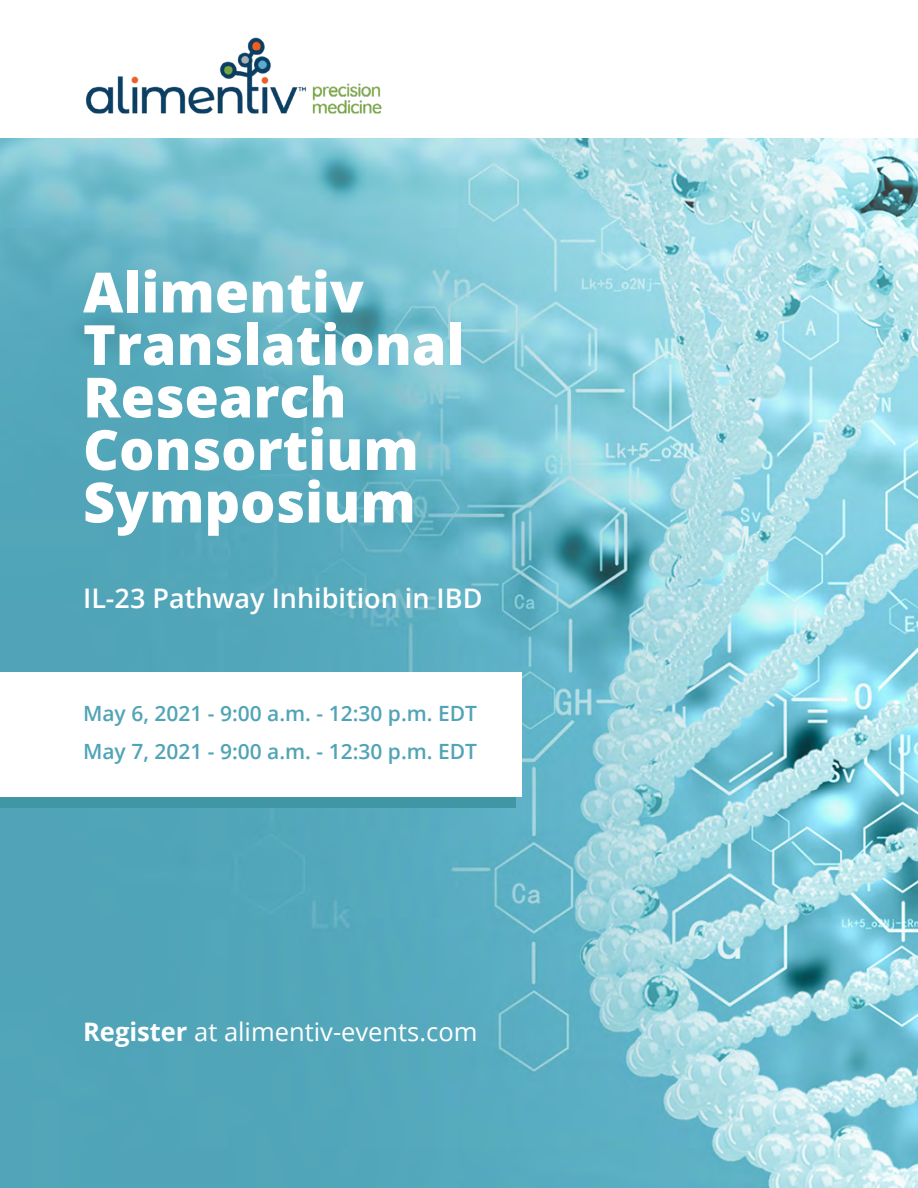
<style>
.page{position:relative;width:918px;height:1188px;background:#fff}
.page>*{position:absolute;margin:0;border:0;box-sizing:border-box;transform-origin:0 0}
.t1{font:800 55.5px/52.5px "Open Sans";color:#fff}
.t2{font:600 27px "Open Sans";color:#fff}
.t3{font:25.5px "Open Sans";color:#fff}
.t4{font:600 21px/37.5px "Open Sans";color:#51a4b6}
.s1{font-weight:700}
</style>
<div class="page">
<img style="left:0;top:138px;width:918px;height:1050px">
<div style="left:0;top:683px;width:515px;height:124px;background:#4096a5"></div>
<img style="left:85px;top:37px;width:297px;height:77px">
<div style="left:0;top:672px;width:521px;height:124px;background:#fff"></div>
<h1 class="t1" style="left:83px;top:263px;width:383px">Alimentiv<br>Translational<br>Research<br>Consortium<br>Symposium</h1>
<p class="t2" style="left:83px;top:579px;width:401px">IL-23 Pathway Inhibition in IBD</p>
<p class="t4" style="left:83px;top:695px;width:396px">May 6, 2021 - 9:00 a.m. - 12:30 p.m. EDT<br>May 7, 2021 - 9:00 a.m. - 12:30 p.m. EDT</p>
<p class="t3" style="left:83px;top:1014px;width:396px"><span class="s1">Register</span> at alimentiv-events.com</p>
</div>
